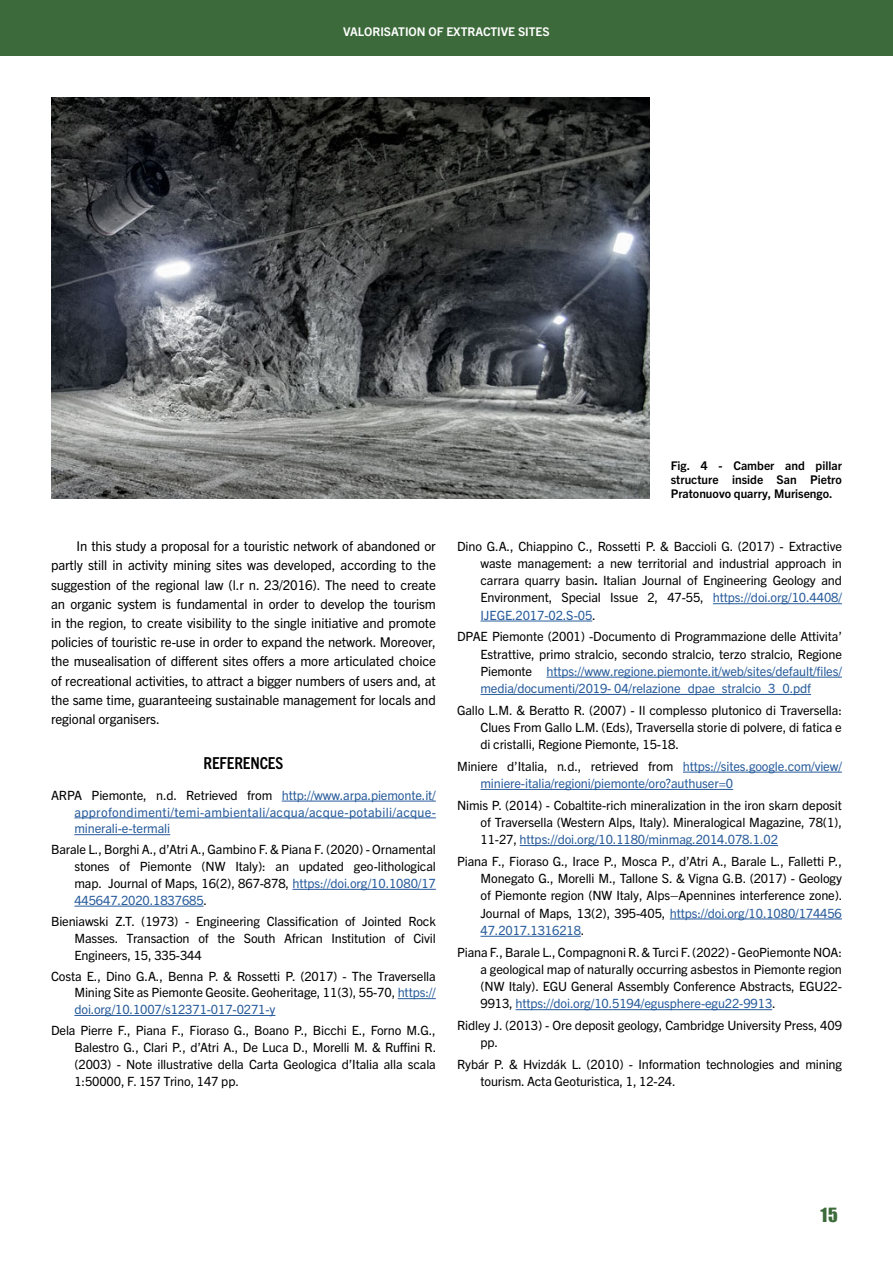
<style>
.page{position:relative;width:893px;height:1263px;background:#fff}
.page>*{position:absolute;margin:0;border:0;box-sizing:border-box;transform-origin:0 0}
.t1{font:18px "Impact";color:#3c6a3a}
.t2{font:700 condensed 16.5px "Trade Gothic Next LT Pro";letter-spacing:-.01em;color:#000}
.t3{font:13.5px/19.2px "Trade Gothic Next LT Pro";letter-spacing:-.01em;color:#000;text-align:justify}
.t4{font:12.75px/17.2px "Trade Gothic Next LT Pro";letter-spacing:-.01em;color:#000;text-align:justify}
.t5{font:12.75px/16.8px "Trade Gothic Next LT Pro";letter-spacing:-.01em;color:#275b9b;text-align:justify}
.t6{font:700 12px/14.2px "Trade Gothic Next LT Pro";color:#000;text-align:justify}
.t7{font:700 12px "Trade Gothic Next LT Pro";color:#fff}
.s1{color:#000}
.s2{color:#275b9b}
.s3{font-weight:700}
</style>
<div class="page">
<div style="left:0;top:0;width:893px;height:55px;background:#3c6a3a"></div>
<hr style="left:282px;top:801px;width:154px;height:1px;background:#275b9b">
<hr style="left:74px;top:817px;width:362px;height:1px;background:#275b9b">
<hr style="left:74px;top:834px;width:96px;height:1px;background:#275b9b">
<hr style="left:292px;top:889px;width:144px;height:1px;background:#275b9b">
<hr style="left:74px;top:906px;width:130px;height:1px;background:#275b9b">
<hr style="left:398px;top:998px;width:38px;height:1px;background:#275b9b">
<hr style="left:74px;top:1015px;width:201px;height:1px;background:#275b9b">
<hr style="left:713px;top:603px;width:129px;height:1px;background:#275b9b">
<hr style="left:480px;top:621px;width:112px;height:1px;background:#275b9b">
<hr style="left:546px;top:677px;width:296px;height:1px;background:#275b9b">
<hr style="left:480px;top:694px;width:331px;height:1px;background:#275b9b">
<hr style="left:683px;top:772px;width:159px;height:1px;background:#275b9b">
<hr style="left:480px;top:789px;width:253px;height:1px;background:#275b9b">
<hr style="left:520px;top:845px;width:258px;height:1px;background:#275b9b">
<hr style="left:670px;top:919px;width:172px;height:1px;background:#275b9b">
<hr style="left:480px;top:936px;width:101px;height:1px;background:#275b9b">
<hr style="left:515px;top:1009px;width:257px;height:1px;background:#275b9b">
<img style="left:51px;top:98px;width:598px;height:400px">
<p class="t7" style="left:343px;top:23px;width:208px">VALORISATION OF EXTRACTIVE SITES</p>
<p class="t6" style="left:671px;top:457px;width:173px">Fig. 4 - Camber and pillar structure inside San Pietro Pratonuovo quarry, Murisengo.</p>
<p class="t3" style="left:51px;top:536px;width:386px;text-indent:26px">In this study a proposal for a touristic network of abandoned or partly still in activity mining sites was developed, according to the suggestion of the regional law (l.r n. 23/2016). The need to create an organic system is fundamental in order to develop the tourism in the region, to create visibility to the single initiative and promote policies of touristic re-use in order to expand the network. Moreover, the musealisation of different sites offers a more articulated choice of recreational activities, to attract a bigger numbers of users and, at the same time, guaranteeing sustainable management for locals and regional organisers.</p>
<p class="t2" style="left:204px;top:752px;width:81px">REFERENCES</p>
<p class="t5" style="left:74px;top:786px;width:363px;text-indent:-23px"><span class="s1">ARPA Piemonte, n.d. Retrieved from</span> http://www.arpa.piemonte.it/ approfondimenti/temi-ambientali/acqua/acque-potabili/acque&shy;minerali-e-termali</p>
<p class="t4" style="left:74px;top:840px;width:363px;line-height:16.8px;text-indent:-23px">Barale L., Borghi A., d’Atri A., Gambino F. &amp; Piana F. (2020) - Ornamental stones of Piemonte (NW Italy): an updated geo-lithological map. Journal of Maps, 16(2), 867-878, <span class="s2">https://doi.org/10.1080/17<br>445647.2020.1837685</span>.</p>
<p class="t4" style="left:74px;top:912px;width:363px;line-height:16.8px;text-indent:-23px">Bieniawski Z.T. (1973) - Engineering Classification of Jointed Rock Masses. Transaction of the South African Institution of Civil Engineers, 15, 335-344</p>
<p class="t4" style="left:74px;top:967px;width:363px;line-height:16.8px;text-indent:-23px">Costa E., Dino G.A., Benna P. &amp; Rossetti P. (2017) - The Traversella Mining Site as Piemonte Geosite. Geoheritage, 11(3), 55-70, <span class="s2">https:// doi.org/10.1007/s12371-017-0271-y</span></p>
<p class="t4" style="left:74px;top:1021px;width:363px;line-height:16.8px;text-indent:-23px">Dela Pierre F., Piana F., Fioraso G., Boano P., Bicchi E., Forno M.G., Balestro G., Clari P., d’Atri A., De Luca D., Morelli M. &amp; Ruffini R. (2003) - Note illustrative della Carta Geologica d’Italia alla scala 1:50000, F. 157 Trino, 147 pp.</p>
<p class="t4" style="left:480px;top:536px;width:363px;text-indent:-23px">Dino G.A., Chiappino C., Rossetti P. &amp; Baccioli G. (2017) - Extractive waste management: a new territorial and industrial approach in carrara quarry basin<span class="s3">.</span> Italian Journal of Engineering Geology and Environment, Special Issue 2, 47-55, <span class="s2">https://doi.org/10.4408/ IJEGE.2017-02.S-05</span>.</p>
<p class="t4" style="left:480px;top:627px;width:363px;text-indent:-23px">DPAE Piemonte (2001) -Documento di Programmazione delle Attivita’ Estrattive, primo stralcio, secondo stralcio, terzo stralcio, Regione Piemonte <span class="s2">https://www.regione.piemonte.it/web/sites/default/files/ media/documenti/2019- 04/relazione_dpae_stralcio_3_0.pdf</span></p>
<p class="t4" style="left:480px;top:701px;width:363px;text-indent:-23px">Gallo L.M. &amp; Beratto R. (2007) - Il complesso plutonico di Traversella:<br>Clues From Gallo L.M. (Eds), Traversella storie di polvere, di fatica e di cristalli, Regione Piemonte, 15-18.</p>
<p class="t5" style="left:480px;top:757px;width:363px;line-height:17.2px;text-indent:-23px"><span class="s1">Miniere d’Italia, n.d., retrieved from</span> https://sites.google.com/view/ miniere-italia/regioni/piemonte/oro?authuser=0</p>
<p class="t4" style="left:480px;top:795px;width:363px;text-indent:-23px">Nimis P. (2014) - Cobaltite-rich mineralization in the iron skarn deposit of Traversella (Western Alps, Italy). Mineralogical Magazine, 78(1), 11-27, <span class="s2">https://doi.org/10.1180/minmag.2014.078.1.02</span></p>
<p class="t4" style="left:480px;top:852px;width:363px;text-indent:-23px">Piana F., Fioraso G., Irace P., Mosca P., d’Atri A., Barale L., Falletti P., Monegato G., Morelli M., Tallone S. &amp; Vigna G.B. (2017) - Geology of Piemonte region (NW Italy, Alps–Apennines interference zone).<br>Journal of Maps, 13(2), 395-405, <span class="s2">https://doi.org/10.1080/174456<br>47.2017.1316218</span>.</p>
<p class="t4" style="left:480px;top:942px;width:363px;text-indent:-23px">Piana F., Barale L., Compagnoni R. &amp; Turci F. (2022) - GeoPiemonte NOA: a geological map of naturally occurring asbestos in Piemonte region (NW Italy). EGU General Assembly Conference Abstracts, EGU22- 9913, <span class="s2">https://doi.org/10.5194/egusphere-egu22-9913</span>.</p>
<p class="t4" style="left:480px;top:1016px;width:363px;text-indent:-23px">Ridley J. (2013) - Ore deposit geology, Cambridge University Press, 409 pp.</p>
<p class="t4" style="left:480px;top:1055px;width:363px;text-indent:-23px">Rybár P. &amp; Hvizdák L. (2010) - Information technologies and mining tourism. Acta Geoturistica, 1, 12-24.</p>
<h1 class="t1" style="left:820px;top:1201px;width:19px">15</h1>
</div>
